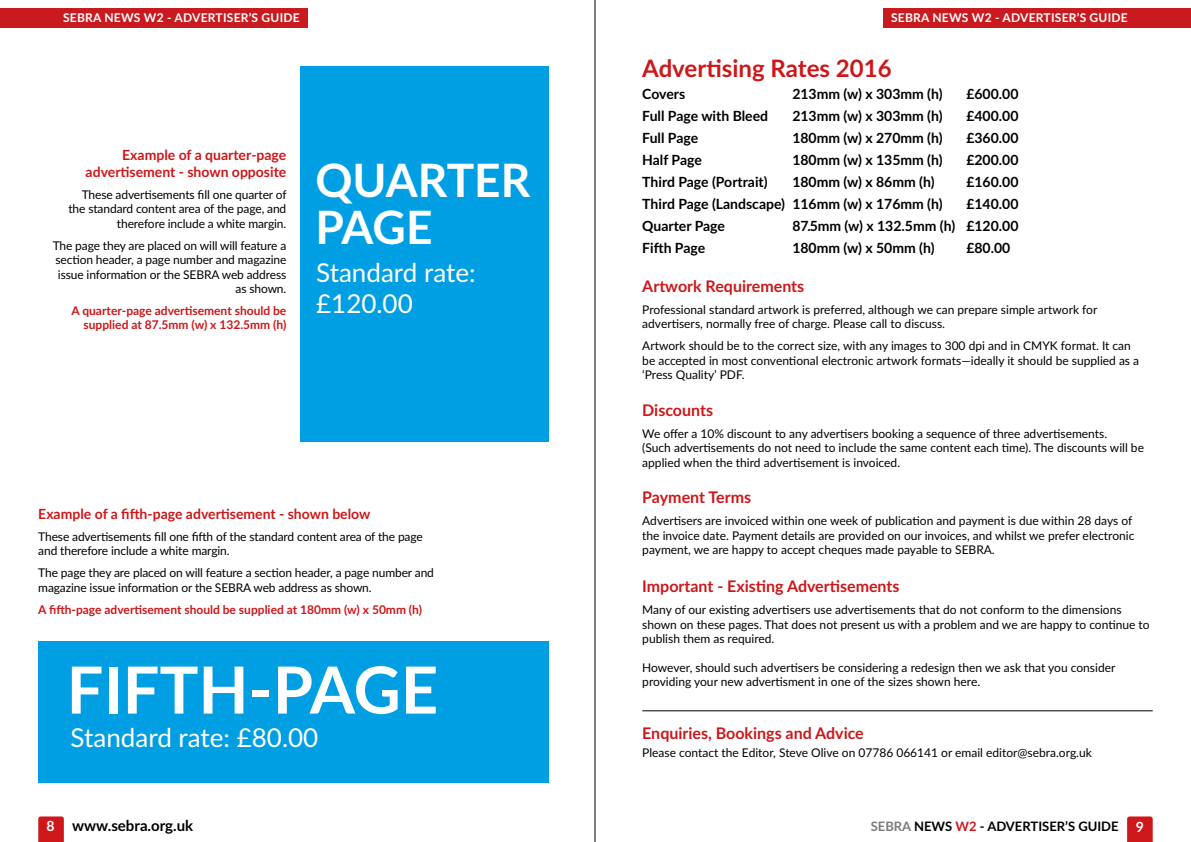
<style>
.page{position:relative;width:1191px;height:842px;background:#fff}
.page>*{position:absolute;margin:0;border:0;box-sizing:border-box;transform-origin:0 0}
.t1{font:700 65px "Lato";color:#fff}
.t2{font:700 46px/48px "Lato";color:#fff}
.t3{font:26px/31.2px "Lato";color:#fff}
.t4{font:700 24px "Lato";color:#cd171a}
.t5{font:700 16px "Lato";color:#cd171a}
.t6{font:700 15px "Lato";color:#000}
.t7{font:700 14px "Lato";color:#000}
.t8{font:700 14px/16.8px "Lato";color:#cd171a;text-align:right}
.t9{font:700 14px "Lato";color:#fff}
.t10{font:700 13px "Lato";color:#000}
.t11{font:12px/14.4px "Lato";color:#000}
.t12{font:700 12px/14.4px "Lato";color:#cd171a;text-align:right}
.t13{font:700 12px "Lato";letter-spacing:.02em;color:#fff}
.s1{color:#7a7b7a}
.s2{color:#c91a20}
</style>
<div class="page">
<div style="left:0;top:9px;width:308px;height:19px;background:#c91a20"></div>
<div style="left:882px;top:9px;width:309px;height:19px;background:#c91a20"></div>
<svg style="left:38px;top:816px;width:26px;height:26px"></svg>
<svg style="left:1127px;top:816px;width:25px;height:26px"></svg>
<hr style="left:594px;top:0;width:1px;height:842px;background:#000">
<div style="left:300px;top:67px;width:249px;height:375px;background:#009fe3"></div>
<div style="left:38px;top:641px;width:511px;height:141px;background:#009fe3"></div>
<hr style="left:642px;top:710px;width:510px;height:1px;background:#000">
<p class="t13" style="left:63px;top:9px;width:238px">SEBRA NEWS W2 - ADVERTISER’S GUIDE</p>
<p class="t13" style="left:891px;top:9px;width:238px">SEBRA NEWS W2 - ADVERTISER’S GUIDE</p>
<p class="t8" style="left:86px;top:146px;width:202px">Example of a quarter-page advertisement - shown opposite</p>
<p class="t11" style="left:68px;top:187px;width:220px;text-align:right">These advertisements fill one quarter of the standard content area of the page, and therefore include a white margin.</p>
<p class="t11" style="left:53px;top:238px;width:235px;text-align:right">The page they are placed on will will feature a section header, a page number and magazine issue information or the SEBRA web address as shown.</p>
<p class="t12" style="left:72px;top:303px;width:216px">A quarter-page advertisement should be supplied at 87.5mm (w) x 132.5mm (h)</p>
<h2 class="t2" style="left:315px;top:154px;width:216px">QUARTER<br>PAGE</h2>
<h3 class="t3" style="left:316px;top:256px;width:161px">Standard rate: £120.00</h3>
<p class="t8" style="left:38px;top:505px;width:333px">Example of a fifth-page advertisement - shown below</p>
<p class="t11" style="left:38px;top:529px;width:386px">These advertisements fill one fifth of the standard content area of the page and therefore include a white margin.</p>
<p class="t11" style="left:38px;top:565px;width:397px">The page they are placed on will feature a section header, a page number and magazine issue information or the SEBRA web address as shown.</p>
<p class="t12" style="left:38px;top:602px;width:385px">A fifth-page advertisement should be supplied at 180mm (w) x 50mm (h)</p>
<h1 class="t1" style="left:67px;top:642px;width:373px">FIFTH-PAGE</h1>
<h3 class="t3" style="left:71px;top:720px;width:249px">Standard rate: £80.00</h3>
<h3 class="t4" style="left:642px;top:50px;width:251px">Advertising Rates 2016</h3>
<p class="t7" style="left:642px;top:83px;width:44px">Covers</p>
<p class="t7" style="left:792px;top:83px;width:152px">213mm (w) x 303mm (h)</p>
<p class="t7" style="left:966px;top:83px;width:54px">£600.00</p>
<p class="t7" style="left:642px;top:105px;width:127px">Full Page with Bleed</p>
<p class="t7" style="left:792px;top:105px;width:152px">213mm (w) x 303mm (h)</p>
<p class="t7" style="left:966px;top:105px;width:54px">£400.00</p>
<p class="t7" style="left:642px;top:127px;width:57px">Full Page</p>
<p class="t7" style="left:792px;top:127px;width:152px">180mm (w) x 270mm (h)</p>
<p class="t7" style="left:966px;top:127px;width:54px">£360.00</p>
<p class="t7" style="left:642px;top:149px;width:61px">Half Page</p>
<p class="t7" style="left:792px;top:149px;width:152px">180mm (w) x 135mm (h)</p>
<p class="t7" style="left:966px;top:149px;width:54px">£200.00</p>
<p class="t7" style="left:642px;top:171px;width:127px">Third Page (Portrait)</p>
<p class="t7" style="left:792px;top:171px;width:144px">180mm (w) x 86mm (h)</p>
<p class="t7" style="left:966px;top:171px;width:54px">£160.00</p>
<p class="t7" style="left:642px;top:193px;width:302px">Third Page (Landscape) 116mm (w) x 176mm (h)</p>
<p class="t7" style="left:966px;top:193px;width:54px">£140.00</p>
<p class="t7" style="left:642px;top:215px;width:84px">Quarter Page</p>
<p class="t7" style="left:792px;top:215px;width:228px">87.5mm (w) x 132.5mm (h) £120.00</p>
<p class="t7" style="left:642px;top:237px;width:64px">Fifth Page</p>
<p class="t7" style="left:792px;top:237px;width:144px">180mm (w) x 50mm (h)</p>
<p class="t7" style="left:966px;top:237px;width:45px">£80.00</p>
<h3 class="t5" style="left:642px;top:274px;width:163px">Artwork Requirements</h3>
<p class="t11" style="left:642px;top:302px;width:456px">Professional standard artwork is preferred, although we can prepare simple artwork for advertisers, normally free of charge. Please call to discuss.</p>
<p class="t11" style="left:642px;top:338px;width:498px">Artwork should be to the correct size, with any images to 300 dpi and in CMYK format. It can be accepted in most conventional electronic artwork formats—ideally it should be supplied as a ‘Press Quality’ PDF.</p>
<h3 class="t5" style="left:642px;top:398px;width:72px">Discounts</h3>
<p class="t11" style="left:642px;top:426px;width:503px">We offer a 10% discount to any advertisers booking a sequence of three advertisements.<br>(Such advertisements do not need to include the same content each time). The discounts will be applied when the third advertisement is invoiced.</p>
<h3 class="t5" style="left:642px;top:486px;width:110px">Payment Terms</h3>
<p class="t11" style="left:642px;top:513px;width:493px">Advertisers are invoiced within one week of publication and payment is due within 28 days of the invoice date. Payment details are provided on our invoices, and whilst we prefer electronic payment, we are happy to accept cheques made payable to SEBRA.</p>
<h3 class="t5" style="left:642px;top:575px;width:259px">Important - Existing Advertisements</h3>
<p class="t11" style="left:642px;top:602px;width:509px">Many of our existing advertisers use advertisements that do not conform to the dimensions shown on these pages. That does not present us with a problem and we are happy to continue to publish them as required.</p>
<p class="t11" style="left:642px;top:660px;width:475px">However, should such advertisers be considering a redesign then we ask that you consider providing your new advertisment in one of the sizes shown here.</p>
<h3 class="t5" style="left:642px;top:722px;width:223px">Enquiries, Bookings and Advice</h3>
<p class="t11" style="left:642px;top:745px;width:451px">Please contact the Editor, Steve Olive on 07786 066141 or email editor@sebra.org.uk</p>
<p class="t6" style="left:72px;top:814px;width:123px">www.sebra.org.uk</p>
<p class="t10" style="left:870px;top:817px;width:249px"><span class="s1">SEBRA</span> NEWS <span class="s2">W2</span> - ADVERTISER’S GUIDE</p>
<p class="t9" style="left:46px;top:816px;width:10px">8</p>
<p class="t9" style="left:1135px;top:816px;width:10px">9</p>
</div>
